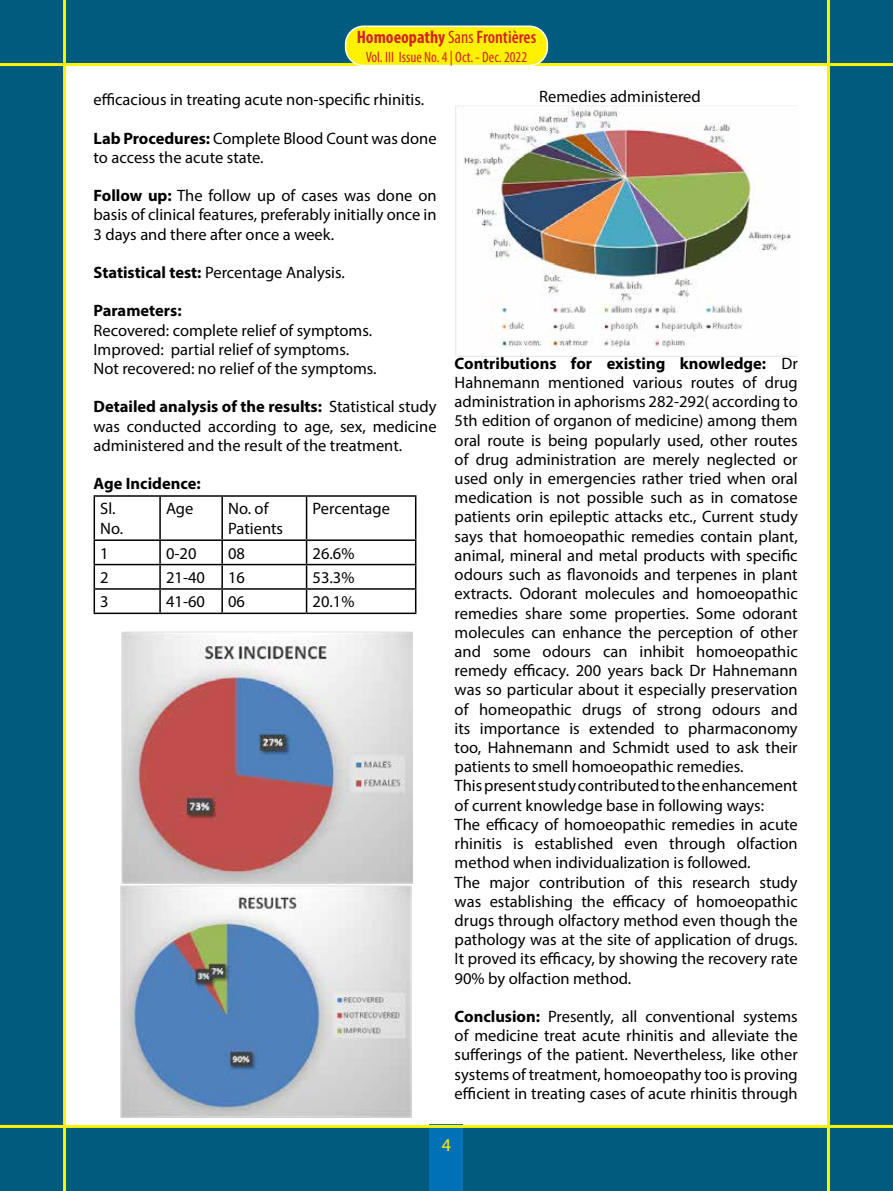
<style>
.page{position:relative;width:893px;height:1191px;background:#005b7f}
.page>*{position:absolute;margin:0;border:0;box-sizing:border-box;transform-origin:0 0}
.t1{font:700 condensed 18px "Myriad Pro";color:#d2232a}
.t2{font:18px "Myriad Pro";color:#fff200}
.t3{font:16.5px/19.2px "Myriad Pro";color:#000}
.t4{font:700 16.5px "Myriad Pro";color:#000}
.t5{font:condensed 15px "Myriad Pro";color:#d2232a}
.s1{font-weight:400}
.s2{font-weight:600}
.s3{font-weight:700}
</style>
<div class="page">
<div style="left:65px;top:64px;width:765px;height:1063px;background:#fff"></div>
<div style="left:430px;top:1124px;width:33px;height:67px;background:#0071b7"></div>
<hr style="left:827px;top:0;width:3px;height:1191px;background:#fff200">
<hr style="left:0;top:1125px;width:893px;height:3px;background:#fff200">
<hr style="left:63px;top:0;width:3px;height:1191px;background:#fff200">
<hr style="left:0;top:63px;width:893px;height:3px;background:#fff200">
<hr style="left:94px;top:495px;width:66px;height:2px;background:#000">
<hr style="left:94px;top:497px;width:1px;height:42px;background:#000">
<hr style="left:160px;top:495px;width:62px;height:2px;background:#000">
<hr style="left:159px;top:497px;width:2px;height:42px;background:#000">
<hr style="left:222px;top:495px;width:85px;height:2px;background:#000">
<hr style="left:221px;top:497px;width:2px;height:42px;background:#000">
<hr style="left:307px;top:495px;width:109px;height:2px;background:#000">
<hr style="left:306px;top:497px;width:1px;height:42px;background:#000">
<hr style="left:415px;top:497px;width:1px;height:42px;background:#000">
<hr style="left:94px;top:539px;width:66px;height:2px;background:#000">
<hr style="left:160px;top:539px;width:62px;height:2px;background:#000">
<hr style="left:159px;top:541px;width:2px;height:23px;background:#000">
<hr style="left:222px;top:539px;width:85px;height:2px;background:#000">
<hr style="left:221px;top:541px;width:2px;height:23px;background:#000">
<hr style="left:307px;top:539px;width:109px;height:2px;background:#000">
<hr style="left:94px;top:564px;width:66px;height:1px;background:#000">
<hr style="left:160px;top:564px;width:62px;height:1px;background:#000">
<hr style="left:159px;top:565px;width:2px;height:23px;background:#000">
<hr style="left:222px;top:564px;width:85px;height:1px;background:#000">
<hr style="left:221px;top:565px;width:2px;height:23px;background:#000">
<hr style="left:307px;top:564px;width:109px;height:1px;background:#000">
<hr style="left:94px;top:588px;width:66px;height:1px;background:#000">
<svg style="left:94px;top:541px;width:1px;height:71px"></svg>
<hr style="left:160px;top:588px;width:62px;height:1px;background:#000">
<hr style="left:159px;top:589px;width:2px;height:23px;background:#000">
<hr style="left:222px;top:588px;width:85px;height:1px;background:#000">
<hr style="left:221px;top:589px;width:2px;height:23px;background:#000">
<hr style="left:307px;top:588px;width:109px;height:1px;background:#000">
<svg style="left:306px;top:541px;width:1px;height:71px"></svg>
<svg style="left:415px;top:541px;width:1px;height:71px"></svg>
<hr style="left:94px;top:612px;width:66px;height:2px;background:#000">
<hr style="left:160px;top:612px;width:62px;height:2px;background:#000">
<hr style="left:222px;top:612px;width:85px;height:2px;background:#000">
<hr style="left:307px;top:612px;width:109px;height:2px;background:#000">
<img style="left:121px;top:631px;width:291px;height:252px">
<img style="left:121px;top:885px;width:290px;height:232px">
<div style="left:346px;top:26px;width:201px;height:39px;background:#fff200;border-radius:18px"></div>
<div style="left:345px;top:26px;width:203px;height:40px;border:2px solid #fff;border-radius:18px"></div>
<img style="left:455px;top:106px;width:336px;height:250px">
<p class="t1" style="left:357px;top:26px;width:181px">Homoeopathy <span class="s1">Sans</span> <span class="s2">Frontières</span></p>
<p class="t5" style="left:366px;top:48px;width:163px">Vol. III Issue No. 4 | Oct. - Dec. 2022</p>
<p class="t3" style="left:94px;top:90px;width:332px">efficacious in treating acute non-specific rhinitis.</p>
<p class="t3" style="left:94px;top:128px;width:345px"><span class="s3">Lab Procedures:</span> Complete Blood Count was done to access the acute state.</p>
<p class="t3" style="left:94px;top:186px;width:345px;text-align:justify"><span class="s3">Follow up:</span> The follow up of cases was done on basis of clinical features, preferably initially once in 3 days and there after once a week.</p>
<p class="t3" style="left:94px;top:262px;width:253px"><span class="s3">Statistical test:</span> Percentage Analysis.</p>
<p class="t4" style="left:94px;top:300px;width:90px">Parameters:</p>
<p class="t3" style="left:94px;top:320px;width:285px">Recovered: complete relief of symptoms.<br>Improved: partial relief of symptoms.<br>Not recovered: no relief of the symptoms.</p>
<p class="t3" style="left:94px;top:397px;width:345px;text-align:justify"><span class="s3">Detailed analysis of the results:</span> Statistical study was conducted according to age, sex, medicine administered and the result of the treatment.</p>
<p class="t4" style="left:94px;top:473px;width:109px">Age Incidence:</p>
<p class="t3" style="left:100px;top:499px;width:24px;line-height:19.8px">Sl.<br>No.</p>
<p class="t3" style="left:166px;top:499px;width:29px">Age</p>
<p class="t3" style="left:228px;top:499px;width:56px;line-height:19.8px">No. of<br>Patients</p>
<p class="t3" style="left:313px;top:499px;width:79px">Percentage</p>
<p class="t3" style="left:100px;top:543px;width:10px">1</p>
<p class="t3" style="left:166px;top:543px;width:32px">0-20</p>
<p class="t3" style="left:228px;top:543px;width:18px">08</p>
<p class="t3" style="left:313px;top:543px;width:43px">26.6%</p>
<p class="t3" style="left:100px;top:567px;width:10px">2</p>
<p class="t3" style="left:166px;top:567px;width:40px">21-40</p>
<p class="t3" style="left:228px;top:567px;width:18px">16</p>
<p class="t3" style="left:313px;top:567px;width:43px">53.3%</p>
<p class="t3" style="left:100px;top:592px;width:10px">3</p>
<p class="t3" style="left:166px;top:592px;width:40px">41-60</p>
<p class="t3" style="left:228px;top:592px;width:18px">06</p>
<p class="t3" style="left:313px;top:592px;width:43px">20.1%</p>
<p class="t3" style="left:539px;top:86px;width:163px">Remedies administered</p>
<p class="t3" style="left:455px;top:353px;width:345px"><span class="s3">Contributions for existing knowledge:</span> Dr Hahnemann mentioned various routes of drug administration in aphorisms 282-292( according to 5th edition of organon of medicine) among them oral route is being popularly used, other routes of drug administration are merely neglected or used only in emergencies rather tried when oral medication is not possible such as in comatose patients orin epileptic attacks etc., Current study says that homoeopathic remedies contain plant, animal, mineral and metal products with specific odours such as flavonoids and terpenes in plant extracts. Odorant molecules and homoeopathic remedies share some properties. Some odorant molecules can enhance the perception of other and some odours can inhibit homoeopathic remedy efficacy. 200 years back Dr Hahnemann was so particular about it especially preservation of homeopathic drugs of strong odours and its importance is extended to pharmaconomy too, Hahnemann and Schmidt used to ask their patients to smell homoeopathic remedies.<br>This present study contributed to the enhancement of current knowledge base in following ways:<br>The efficacy of homoeopathic remedies in acute rhinitis is established even through olfaction method when individualization is followed.<br>The major contribution of this research study was establishing the efficacy of homoeopathic drugs through olfactory method even though the pathology was at the site of application of drugs.<br>It proved its efficacy, by showing the recovery rate 90% by olfaction method.</p>
<p class="t3" style="left:455px;top:1006px;width:345px;text-align:justify"><span class="s3">Conclusion:</span> Presently, all conventional systems of medicine treat acute rhinitis and alleviate the sufferings of the patient. Nevertheless, like other systems of treatment, homoeopathy too is proving efficient in treating cases of acute rhinitis through</p>
<p class="t2" style="left:442px;top:1134px;width:11px">4</p>
</div>
